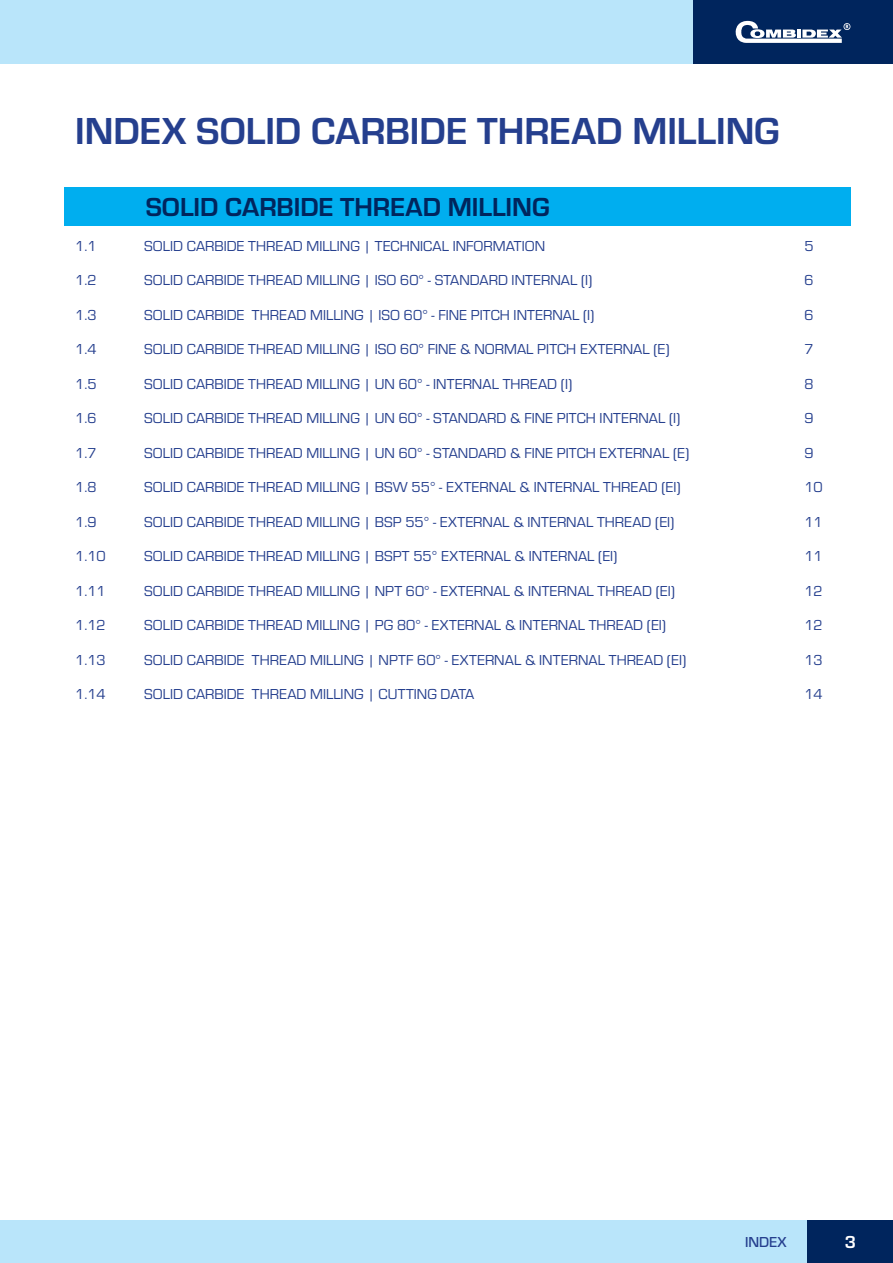
<style>
.page{position:relative;width:893px;height:1263px;background:#fff}
.page>*{position:absolute;margin:0;border:0;box-sizing:border-box;transform-origin:0 0}
.Index_hoofdtitel{font:700 39px "Eurostile";color:#253f8e}
.Index_hoofdtitel-2{font:700 27px "Eurostile";color:#00255d}
.Subtitel{font:700 18px "Eurostile";color:#fff}
.Index_platte_text{font:15px "Eurostile";color:#253f8e}
.A-Stramien{font:500 15px "Eurostile";color:#253f8e}
</style>
<div class="page">
<div style="left:64px;top:187px;width:786px;height:38px;background:#00aeef"></div>
<div style="left:0;top:1220px;width:893px;height:43px;background:#b9e5fa"></div>
<div style="left:808px;top:1220px;width:85px;height:43px;background:#00255d"></div>
<div style="left:0;top:0;width:723px;height:64px;background:#b9e5fa"></div>
<div style="left:694px;top:0;width:182px;height:64px;background:#00255d"></div>
<svg style="left:735px;top:20px;width:115px;height:23px"></svg>
<div style="left:868px;top:0;width:25px;height:64px;background:#00255d"></div>
<p class="Index_hoofdtitel" style="left:75px;top:103px;width:706px">INDEX SOLID CARBIDE THREAD MILLING</p>
<p class="Index_hoofdtitel-2" style="left:146px;top:188px;width:405px">SOLID CARBIDE THREAD MILLING</p>
<p class="Index_platte_text" style="left:75px;top:235px;width:23px">1.1</p>
<p class="Index_platte_text" style="left:144px;top:235px;width:402px">SOLID CARBIDE THREAD MILLING | TECHNICAL INFORMATION</p>
<p class="Index_platte_text" style="left:804px;top:235px;width:11px">5</p>
<p class="Index_platte_text" style="left:75px;top:270px;width:23px">1.2</p>
<p class="Index_platte_text" style="left:144px;top:270px;width:450px">SOLID CARBIDE THREAD MILLING | ISO 60° - STANDARD INTERNAL (I)</p>
<p class="Index_platte_text" style="left:804px;top:270px;width:11px">6</p>
<p class="Index_platte_text" style="left:75px;top:304px;width:23px">1.3</p>
<p class="Index_platte_text" style="left:144px;top:304px;width:452px">SOLID CARBIDE THREAD MILLING | ISO 60° - FINE PITCH INTERNAL (I)</p>
<p class="Index_platte_text" style="left:804px;top:304px;width:11px">6</p>
<p class="Index_platte_text" style="left:75px;top:339px;width:23px">1.4</p>
<p class="Index_platte_text" style="left:144px;top:339px;width:527px">SOLID CARBIDE THREAD MILLING | ISO 60° FINE &amp; NORMAL PITCH EXTERNAL (E)</p>
<p class="Index_platte_text" style="left:804px;top:339px;width:11px">7</p>
<p class="Index_platte_text" style="left:75px;top:373px;width:23px">1.5</p>
<p class="Index_platte_text" style="left:144px;top:373px;width:429px">SOLID CARBIDE THREAD MILLING | UN 60° - INTERNAL THREAD (I)</p>
<p class="Index_platte_text" style="left:804px;top:373px;width:11px">8</p>
<p class="Index_platte_text" style="left:75px;top:408px;width:23px">1.6</p>
<p class="Index_platte_text" style="left:144px;top:408px;width:538px">SOLID CARBIDE THREAD MILLING | UN 60° - STANDARD &amp; FINE PITCH INTERNAL (I)</p>
<p class="Index_platte_text" style="left:804px;top:408px;width:11px">9</p>
<p class="Index_platte_text" style="left:75px;top:442px;width:23px">1.7</p>
<p class="Index_platte_text" style="left:144px;top:442px;width:546px">SOLID CARBIDE THREAD MILLING | UN 60° - STANDARD &amp; FINE PITCH EXTERNAL (E)</p>
<p class="Index_platte_text" style="left:804px;top:442px;width:11px">9</p>
<p class="Index_platte_text" style="left:75px;top:477px;width:23px">1.8</p>
<p class="Index_platte_text" style="left:144px;top:477px;width:538px">SOLID CARBIDE THREAD MILLING | BSW 55° - EXTERNAL &amp; INTERNAL THREAD (EI)</p>
<p class="Index_platte_text" style="left:804px;top:477px;width:20px">10</p>
<p class="Index_platte_text" style="left:75px;top:511px;width:23px">1.9</p>
<p class="Index_platte_text" style="left:144px;top:511px;width:532px">SOLID CARBIDE THREAD MILLING | BSP 55° - EXTERNAL &amp; INTERNAL THREAD (EI)</p>
<p class="Index_platte_text" style="left:804px;top:511px;width:20px">11</p>
<p class="Index_platte_text" style="left:75px;top:546px;width:32px">1.10</p>
<p class="Index_platte_text" style="left:144px;top:546px;width:475px">SOLID CARBIDE THREAD MILLING | BSPT 55° EXTERNAL &amp; INTERNAL (EI)</p>
<p class="Index_platte_text" style="left:804px;top:546px;width:20px">11</p>
<p class="Index_platte_text" style="left:75px;top:580px;width:32px">1.11</p>
<p class="Index_platte_text" style="left:144px;top:580px;width:532px">SOLID CARBIDE THREAD MILLING | NPT 60° - EXTERNAL &amp; INTERNAL THREAD (EI)</p>
<p class="Index_platte_text" style="left:804px;top:580px;width:20px">12</p>
<p class="Index_platte_text" style="left:75px;top:615px;width:32px">1.12</p>
<p class="Index_platte_text" style="left:144px;top:615px;width:523px">SOLID CARBIDE THREAD MILLING | PG 80° - EXTERNAL &amp; INTERNAL THREAD (EI)</p>
<p class="Index_platte_text" style="left:804px;top:615px;width:20px">12</p>
<p class="Index_platte_text" style="left:75px;top:649px;width:32px">1.13</p>
<p class="Index_platte_text" style="left:144px;top:649px;width:543px">SOLID CARBIDE THREAD MILLING | NPTF 60° - EXTERNAL &amp; INTERNAL THREAD (EI)</p>
<p class="Index_platte_text" style="left:804px;top:649px;width:20px">13</p>
<p class="Index_platte_text" style="left:75px;top:684px;width:32px">1.14</p>
<p class="Index_platte_text" style="left:144px;top:684px;width:332px">SOLID CARBIDE THREAD MILLING | CUTTING DATA</p>
<p class="Index_platte_text" style="left:804px;top:684px;width:20px">14</p>
<p class="A-Stramien" style="left:745px;top:1231px;width:43px">INDEX</p>
<p class="Subtitel" style="left:845px;top:1229px;width:13px">3</p>
</div>
